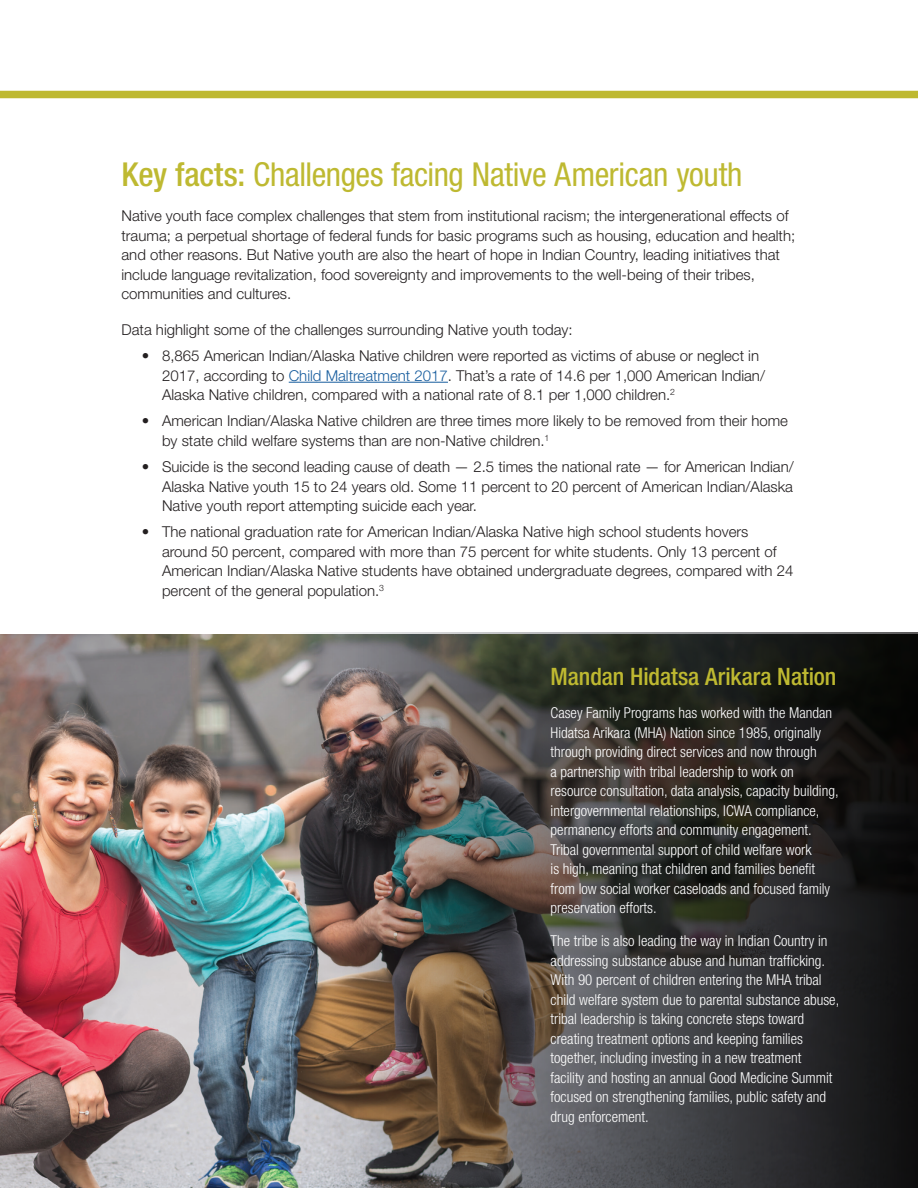
<style>
.page{position:relative;width:918px;height:1188px;background:#fff}
.page>*{position:absolute;margin:0;border:0;box-sizing:border-box;transform-origin:0 0}
.head_1{font:condensed 33px "Helvetica Neue LT Std";letter-spacing:-.01em;color:#beb931}
.sidebar_head{font:500 condensed 24px "Helvetica Neue LT Std";color:#beb931}
.sidebar_body{font:300 condensed 15px/19.5px "Helvetica Neue LT Std";color:#fff}
.bullet{font:300 15px/19.5px "Helvetica Neue LT Std";color:#231f20}
.body{font:300 15px/19.5px "Helvetica Neue LT Std";color:#231f20}
.s1{font-weight:500}
.s2{color:#175d9e}
</style>
<div class="page">
<hr style="left:289px;top:382px;width:159px;height:1px;background:#175d9e">
<div style="left:0;top:91px;width:918px;height:7px;background:#beb931"></div>
<img style="left:0;top:635px;width:279px;height:553px">
<img style="left:279px;top:633px;width:639px;height:555px">
<p class="head_1" style="left:122px;top:155px;width:623px"><span class="s1">Key facts:</span> Challenges facing Native American youth</p>
<p class="body" style="left:122px;top:206px;width:675px">Native youth face complex challenges that stem from institutional racism; the intergenerational effects of trauma; a perpetual shortage of federal funds for basic programs such as housing, education and health; and other reasons. But Native youth are also the heart of hope in Indian Country, leading initiatives that include language revitalization, food sovereignty and improvements to the well-being of their tribes, communities and cultures.</p>
<p class="body" style="left:122px;top:320px;width:453px">Data highlight some of the challenges surrounding Native youth today:</p>
<p class="bullet" style="left:162px;top:346px;width:605px;text-indent:-20px">• 8,865 American Indian/Alaska Native children were reported as victims of abuse or neglect in<br>2017, according to <span class="s2">Child Maltreatment 2017</span>. That’s a rate of 14.6 per 1,000 American Indian/<br>Alaska Native children, compared with a national rate of 8.1 per 1,000 children.<sup>2</sup></p>
<p class="bullet" style="left:162px;top:411px;width:628px;text-indent:-20px">• American Indian/Alaska Native children are three times more likely to be removed from their home by state child welfare systems than are non-Native children.<sup>1</sup></p>
<p class="bullet" style="left:162px;top:457px;width:633px;text-align:justify;text-indent:-20px">• Suicide is the second leading cause of death — 2.5 times the national rate — for American Indian/ Alaska Native youth 15 to 24 years old. Some 11 percent to 20 percent of American Indian/Alaska Native youth report attempting suicide each year.</p>
<p class="bullet" style="left:162px;top:522px;width:633px;text-indent:-20px">• The national graduation rate for American Indian/Alaska Native high school students hovers around 50 percent, compared with more than 75 percent for white students. Only 13 percent of American Indian/Alaska Native students have obtained undergraduate degrees, compared with 24 percent of the general population.<sup>3</sup></p>
<p class="sidebar_head" style="left:551px;top:662px;width:287px">Mandan Hidatsa Arikara Nation</p>
<p class="sidebar_body" style="left:551px;top:703px;width:290px">Casey Family Programs has worked with the Mandan Hidatsa Arikara (MHA) Nation since 1985, originally through providing direct services and now through<br>a partnership with tribal leadership to work on resource consultation, data analysis, capacity building, intergovernmental relationships, ICWA compliance, permanency efforts and community engagement.<br>Tribal governmental support of child welfare work<br>is high, meaning that children and families benefit from low social worker caseloads and focused family preservation efforts.</p>
<p class="sidebar_body" style="left:551px;top:931px;width:290px">The tribe is also leading the way in Indian Country in addressing substance abuse and human trafficking.<br>With 90 percent of children entering the MHA tribal child welfare system due to parental substance abuse, tribal leadership is taking concrete steps toward creating treatment options and keeping families together, including investing in a new treatment<br>facility and hosting an annual Good Medicine Summit focused on strengthening families, public safety and drug enforcement.</p>
</div>
